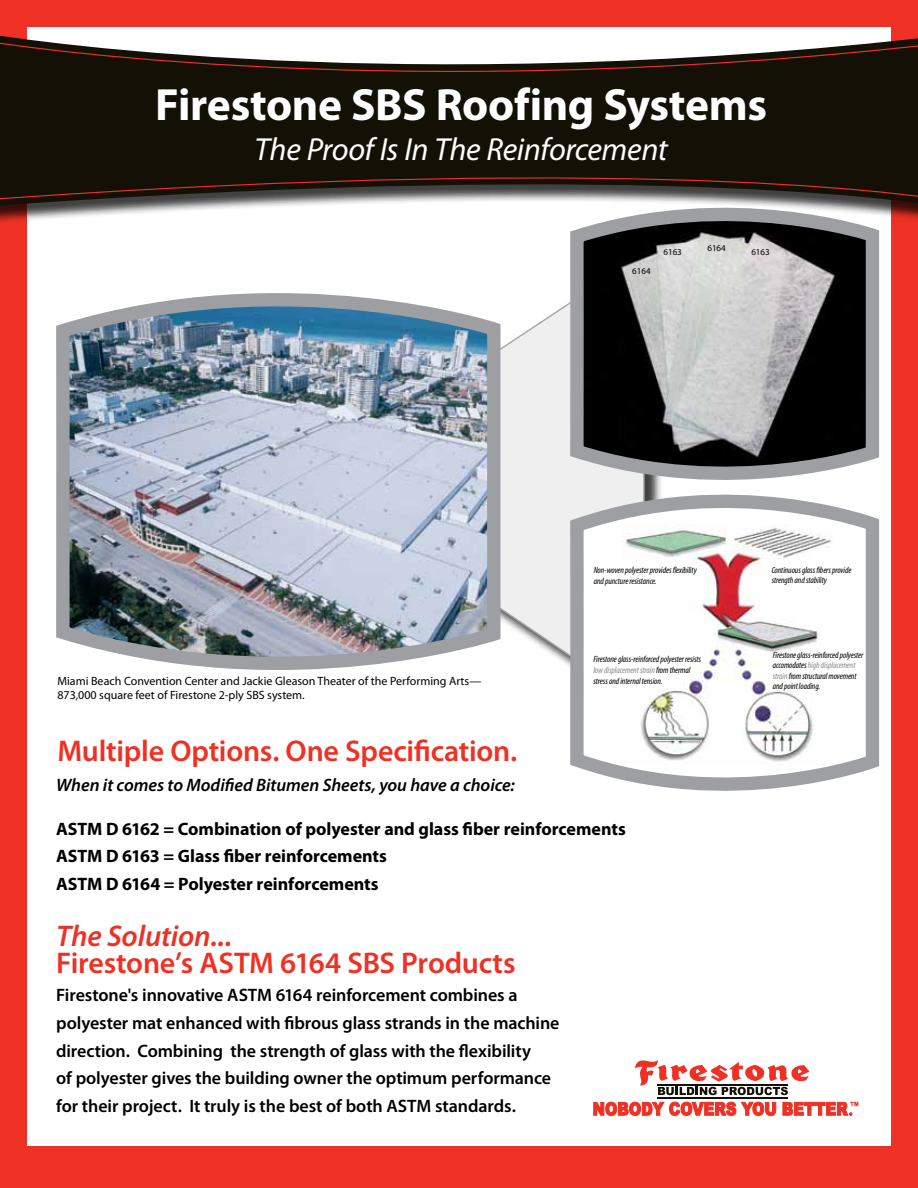
<style>
.page{position:relative;width:918px;height:1188px;background:#ee3124}
.page>*{position:absolute;margin:0;border:0;box-sizing:border-box;transform-origin:0 0}
.t1{font:700 45.45px "Myriad Pro";letter-spacing:-.01em;color:#fff}
.t2{font:italic 32.1px "Myriad Pro";letter-spacing:-.01em;color:#fff}
.t3{font:600 30px "Myriad Pro";letter-spacing:-.01em;color:#ee3124}
.t4{font:italic 600 30px "Myriad Pro";letter-spacing:-.005em;color:#ee3124}
.t5{font:600 18px/27.8px "Myriad Pro";letter-spacing:-.005em;color:#000}
.t6{font:700 18px/27.8px "Myriad Pro";letter-spacing:-.005em;color:#000}
.t7{font:italic 600 18px "Myriad Pro";letter-spacing:-.005em;color:#000}
.t8{font:12px/14.4px "Myriad Pro";color:#000}
.t9{font:italic condensed 9px/10.5px "Myriad Pro";letter-spacing:-.01em;color:#000}
.t10{font:9px "Myriad Pro";color:#000}
.s1{color:#8a8c8e}
</style>
<div class="page">
<div style="left:27px;top:27px;width:864px;height:1118px;background:#fff"></div>
<svg style="left:593px;top:1102px;width:183px;height:14px"></svg>
<svg style="left:782px;top:1102px;width:76px;height:14px"></svg>
<svg style="left:635px;top:1060px;width:174px;height:35px"></svg>
<hr style="left:658px;top:1097px;width:130px;height:1px;background:#141006">
<hr style="left:658px;top:1084px;width:130px;height:1px;background:#141006">
<div style="left:0;top:34px;width:918px;height:192px;background:#000;opacity:.75"></div>
<svg style="left:0;top:34px;width:918px;height:174px"></svg>
<svg style="left:0;top:38px;width:918px;height:164px;background:#342e26"></svg>
<svg style="left:507px;top:306px;width:57px;height:356px"></svg>
<svg style="left:564px;top:188px;width:322px;height:284px;background:#767676"></svg>
<svg style="left:564px;top:472px;width:316px;height:319px"></svg>
<img style="left:56px;top:293px;width:451px;height:377px">
<img style="left:622px;top:525px;width:211px;height:239px">
<h1 class="t1" style="left:155px;top:75px;width:613px">Firestone SBS Roofing Systems</h1>
<h2 class="t2" style="left:255px;top:129px;width:415px">The Proof Is In The Reinforcement</h2>
<p class="t10" style="left:632px;top:265px;width:20px">6164</p>
<p class="t10" style="left:707px;top:242px;width:20px">6164</p>
<p class="t10" style="left:663px;top:247px;width:20px">6163</p>
<p class="t10" style="left:751px;top:247px;width:20px">6163</p>
<h3 class="t8" style="left:57px;top:673px;width:426px">Miami Beach Convention Center and Jackie Gleason Theater of the Performing Arts—<br>873,000 square feet of Firestone 2-ply SBS system.</h3>
<h3 class="t3" style="left:57px;top:732px;width:461px">Multiple Options. One Specification.</h3>
<p class="t9" style="left:594px;top:565px;width:105px">Non-woven polyester provides flexibility and puncture resistance.</p>
<p class="t9" style="left:593px;top:654px;width:109px">Firestone glass-reinforced polyester resists <span class="s1">low displacement strain</span> from thermal stress and internal tension.</p>
<h3 class="t7" style="left:56px;top:774px;width:460px">When it comes to Modified Bitumen Sheets, you have a choice:</h3>
<h3 class="t6" style="left:56px;top:814px;width:571px">ASTM D 6162 = Combination of polyester and glass fiber reinforcements<br>ASTM D 6163 = Glass fiber reinforcements<br>ASTM D 6164 = Polyester reinforcements</h3>
<h3 class="t4" style="left:56px;top:917px;width:178px">The Solution...</h3>
<h3 class="t3" style="left:56px;top:944px;width:461px">Firestone’s ASTM 6164 SBS Products</h3>
<p class="t5" style="left:56px;top:981px;width:505px">Firestone's innovative ASTM 6164 reinforcement combines a polyester mat enhanced with fibrous glass strands in the machine direction. Combining the strength of glass with the flexibility<br>of polyester gives the building owner the optimum performance for their project. It truly is the best of both ASTM standards.</p>
<p class="t9" style="left:772px;top:564px;width:81px">Continuous glass fibers provide strength and stability</p>
<p class="t9" style="left:773px;top:649px;width:92px">Firestone glass-reinforced polyester accomodates <span class="s1">high displacement strain</span> from structural movement and point loading.</p>
</div>
